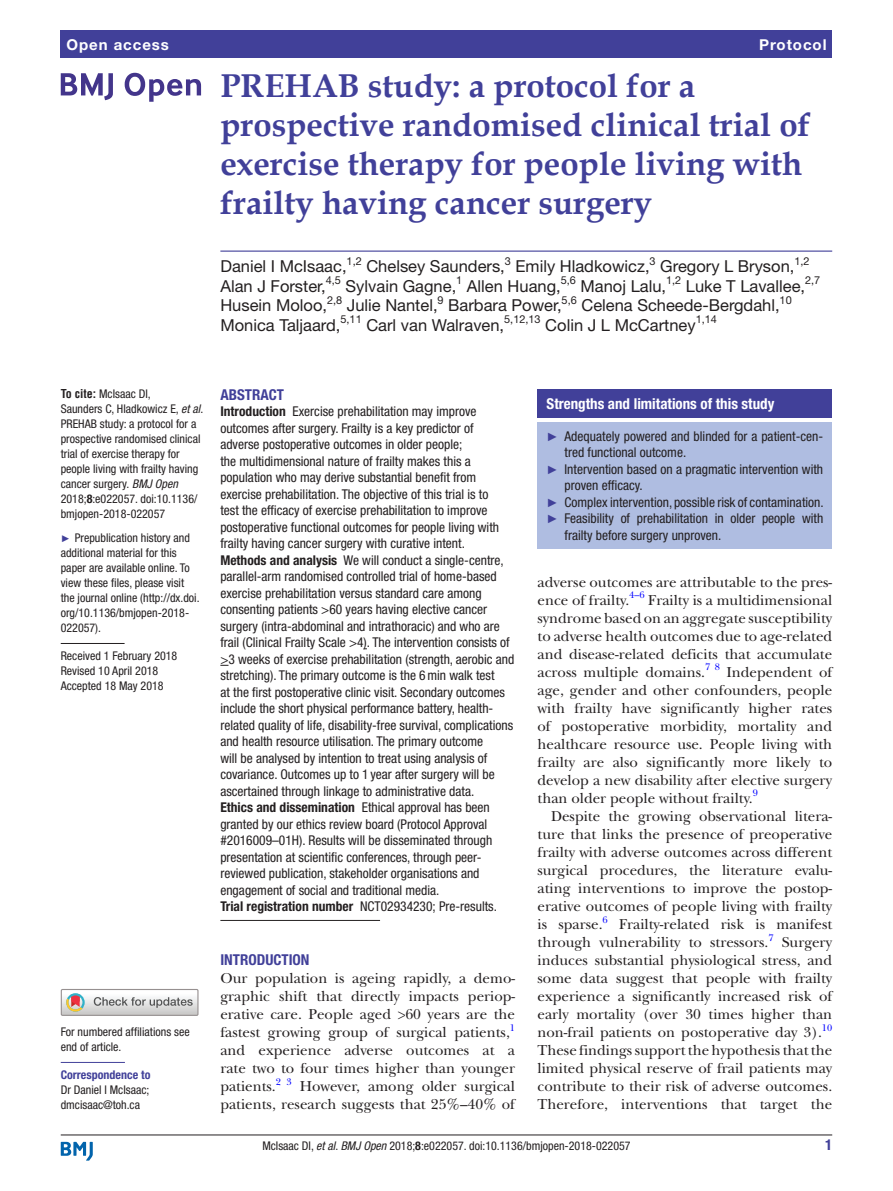
<style>
.page{position:relative;width:893px;height:1191px;background:#fff}
.page>*{position:absolute;margin:0;border:0;box-sizing:border-box;transform-origin:0 0}
.t1{font:700 33px/39px "Book Antiqua";color:#414099}
.t2{font:16.5px "Helvetica Neue LT Std";color:#231f20}
.t3{font:15px/18px "New Baskerville";color:#231f20;text-align:justify}
.t4{font:700 condensed 15px "Helvetica Neue LT Std";color:#fff}
.t5{font:700 condensed 15px "Helvetica Neue LT Std";color:#414099}
.t6{font:700 15px "Helvetica Neue LT Std";letter-spacing:.065em;color:#fff}
.t7{font:condensed 13.5px/16.5px "Helvetica Neue LT Std";color:#231f20}
.t8{font:condensed 12px/15px "Helvetica Neue LT Std";color:#231f20}
.t9{font:700 condensed 12px "Helvetica Neue LT Std";color:#414099}
.t10{font:10.95px "Helvetica Neue LT Std";color:#231f20}
.t11{font:9.9px "New Baskerville";color:#00f}
.s1{font-family:"Helvetica LT Std";font-weight:700}
.s2{font-style:italic}
.s3{font-weight:700}
.s4{font-family:"Arial";font-stretch:normal;font-size:9.75px;color:#414099}
.s5{font-family:"Arial";font-stretch:normal;font-size:12px;color:#414099}
</style>
<div class="page">
<hr style="left:61px;top:1134px;width:771px;height:1px;background:#231f20">
<svg style="left:61px;top:1141px;width:32px;height:19px"></svg>
<div style="left:61px;top:31px;width:771px;height:27px;background:#414099"></div>
<hr style="left:220px;top:250px;width:612px;height:2px;background:#414099">
<hr style="left:61px;top:643px;width:64px;height:1px;background:#231f20">
<hr style="left:61px;top:1062px;width:64px;height:1px;background:#414099">
<svg style="left:61px;top:73px;width:52px;height:27px"></svg>
<svg style="left:125px;top:73px;width:76px;height:29px"></svg>
<div style="left:61px;top:989px;width:138px;height:27px;border:1px solid #969090"></div>
<svg style="left:61px;top:989px;width:137px;height:26px"></svg>
<hr style="left:220px;top:920px;width:160px;height:1px;background:#231f20">
<div style="left:538px;top:389px;width:294px;height:29px;background:#414099"></div>
<div style="left:538px;top:422px;width:294px;height:126px;background:#afbde1"></div>
<p class="t6" style="left:66px;top:35px;width:104px">Open access</p>
<p class="t6" style="left:759px;top:35px;width:69px">Protocol</p>
<h1 class="t1" style="left:220px;top:66px;width:592px">PREHAB study: a protocol for a prospective randomised clinical trial of exercise therapy for people living with frailty having cancer surgery</h1>
<p class="t2" style="left:220px;top:257px;width:128px">Daniel I McIsaac,</p>
<p class="t10" style="left:347px;top:254px;width:17px">1,2</p>
<p class="t2" style="left:366px;top:257px;width:140px">Chelsey Saunders,</p>
<p class="t10" style="left:505px;top:254px;width:8px">3</p>
<p class="t2" style="left:515px;top:257px;width:136px">Emily Hladkowicz,</p>
<p class="t10" style="left:650px;top:254px;width:8px">3</p>
<p class="t2" style="left:660px;top:257px;width:136px">Gregory L Bryson,</p>
<p class="t10" style="left:794px;top:254px;width:17px">1,2</p>
<p class="t2" style="left:220px;top:276px;width:107px">Alan J Forster,</p>
<p class="t10" style="left:326px;top:274px;width:17px">4,5</p>
<p class="t2" style="left:346px;top:276px;width:112px">Sylvain Gagne,</p>
<p class="t10" style="left:456px;top:274px;width:8px">1</p>
<p class="t2" style="left:467px;top:276px;width:95px">Allen Huang,</p>
<p class="t10" style="left:561px;top:274px;width:17px">5,6</p>
<p class="t2" style="left:580px;top:276px;width:87px">Manoj Lalu,</p>
<p class="t10" style="left:666px;top:274px;width:17px">1,2</p>
<p class="t2" style="left:686px;top:276px;width:121px">Luke T Lavallee,</p>
<p class="t10" style="left:805px;top:274px;width:17px">2,7</p>
<p class="t2" style="left:220px;top:296px;width:108px">Husein Moloo,</p>
<p class="t10" style="left:327px;top:293px;width:17px">2,8</p>
<p class="t2" style="left:347px;top:296px;width:92px">Julie Nantel,</p>
<p class="t10" style="left:438px;top:293px;width:8px">9</p>
<p class="t2" style="left:448px;top:296px;width:115px">Barbara Power,</p>
<p class="t10" style="left:562px;top:293px;width:17px">5,6</p>
<p class="t2" style="left:581px;top:296px;width:200px">Celena Scheede-Bergdahl,</p>
<p class="t10" style="left:780px;top:293px;width:14px">10</p>
<p class="t2" style="left:220px;top:315px;width:122px">Monica Taljaard,</p>
<p class="t10" style="left:340px;top:313px;width:23px">5,11</p>
<p class="t2" style="left:366px;top:315px;width:139px">Carl van Walraven,</p>
<p class="t10" style="left:504px;top:313px;width:38px">5,12,13</p>
<p class="t2" style="left:545px;top:315px;width:152px">Colin J L McCartney</p>
<p class="t10" style="left:696px;top:313px;width:23px">1,14</p>
<p class="t8" style="left:61px;top:386px;width:144px"><span class="s1">To cite:</span> McIsaac DI,<br>Saunders C, Hladkowicz E, <span class="s2">et al</span>.<br>PREHAB study: a protocol for a prospective randomised clinical trial of exercise therapy for people living with frailty having cancer surgery. <span class="s2">BMJ Open<br></span>2018;<span class="s3">8</span>:e022057. doi:10.1136/ bmjopen-2018-022057</p>
<p class="t8" style="left:61px;top:530px;width:140px"><span class="s4">►</span> Prepublication history and additional material for this paper are available online. To view these files, please visit the journal online (http://dx.doi. org/10.1136/bmjopen-2018-<br>022057).</p>
<p class="t8" style="left:61px;top:648px;width:118px">Received 1 February 2018<br>Revised 10 April 2018<br>Accepted 18 May 2018</p>
<p class="t8" style="left:61px;top:1024px;width:130px">For numbered affiliations see end of article.</p>
<p class="t9" style="left:61px;top:1067px;width:91px">Correspondence to</p>
<p class="t8" style="left:61px;top:1082px;width:90px">Dr Daniel I McIsaac; dmcisaac@toh.ca</p>
<p class="t5" style="left:220px;top:385px;width:65px">Abstract</p>
<p class="t7" style="left:220px;top:403px;width:295px"><span class="s3">Introduction</span> Exercise prehabilitation may improve outcomes after surgery. Frailty is a key predictor of adverse postoperative outcomes in older people;<br>the multidimensional nature of frailty makes this a population who may derive substantial benefit from exercise prehabilitation. The objective of this trial is to<br>test the efficacy of exercise prehabilitation to improve postoperative functional outcomes for people living with frailty having cancer surgery with curative intent.<br><span class="s3">Methods and analysis</span> We will conduct a single-centre, parallel-arm randomised controlled trial of home-based exercise prehabilitation versus standard care among consenting patients &gt;60 years having elective cancer surgery (intra-abdominal and intrathoracic) and who are frail (Clinical Frailty Scale &gt;4). The intervention consists of &gt;3 weeks of exercise prehabilitation (strength, aerobic and stretching). The primary outcome is the 6min walk test<br>at the first postoperative clinic visit. Secondary outcomes include the short physical performance battery, health&shy;related quality of life, disability-free survival, complications and health resource utilisation. The primary outcome<br>will be analysed by intention to treat using analysis of covariance. Outcomes up to 1 year after surgery will be ascertained through linkage to administrative data.<br><span class="s3">Ethics and dissemination</span> Ethical approval has been granted by our ethics review board (Protocol Approval #2016009–01H). Results will be disseminated through presentation at scientific conferences, through peer&shy;reviewed publication, stakeholder organisations and engagement of social and traditional media.<br><span class="s3">Trial registration number</span> NCT02934230; Pre-results.</p>
<p class="t5" style="left:220px;top:951px;width:91px">Introduction</p>
<p class="t3" style="left:220px;top:969px;width:296px">Our population is ageing rapidly, a demo&shy;graphic shift that directly impacts periop&shy;erative care. People aged &gt;60 years are the fastest growing group of surgical patients,</p>
<p class="t11" style="left:510px;top:1021px;width:7px">1</p>
<p class="t3" style="left:220px;top:1041px;width:296px">and experience adverse outcomes at a rate two to four times higher than younger patients.</p>
<p class="t11" style="left:276px;top:1075px;width:17px">2 3</p>
<p class="t3" style="left:220px;top:1077px;width:296px;text-align:right">However, among older surgical<br>patients, research suggests that 25%–40% of</p>
<p class="t4" style="left:547px;top:394px;width:229px">Strengths and limitations of this study</p>
<p class="t7" style="left:547px;top:427px;width:278px"><span class="s5">►</span> Adequately powered and blinded for a patient-cen-</p>
<p class="t7" style="left:565px;top:444px;width:123px">tred functional outcome.</p>
<p class="t7" style="left:547px;top:460px;width:278px"><span class="s5">►</span> Intervention based on a pragmatic intervention with</p>
<p class="t7" style="left:565px;top:477px;width:80px">proven efficacy.</p>
<p class="t7" style="left:547px;top:493px;width:279px"><span class="s5">►</span> Complex intervention, possible risk of contamination.</p>
<p class="t7" style="left:547px;top:510px;width:278px"><span class="s5">►</span> Feasibility of prehabilitation in older people with</p>
<p class="t7" style="left:565px;top:526px;width:158px">frailty before surgery unproven.</p>
<p class="t3" style="left:538px;top:573px;width:296px">adverse outcomes are attributable to the pres&shy;ence of frailty.<sup>4–6</sup> Frailty is a multidimensional syndrome based on an aggregate susceptibility to adverse health outcomes due to age-related and disease-related deficits that accumulate across multiple domains.</p>
<p class="t11" style="left:705px;top:661px;width:16px">7 8</p>
<p class="t3" style="left:538px;top:663px;width:296px;text-indent:189px">Independent of age, gender and other confounders, people with frailty have significantly higher rates of postoperative morbidity, mortality and healthcare resource use. People living with frailty are also significantly more likely to develop a new disability after elective surgery than older people without frailty.</p>
<p class="t11" style="left:753px;top:787px;width:7px">9</p>
<p class="t3" style="left:538px;top:807px;width:296px;text-indent:14px">Despite the growing observational litera&shy;ture that links the presence of preoperative frailty with adverse outcomes across different surgical procedures, the literature evalu&shy;ating interventions to improve the postop&shy;erative outcomes of people living with frailty is sparse.</p>
<p class="t11" style="left:603px;top:913px;width:7px">6</p>
<p class="t3" style="left:538px;top:915px;width:296px;text-indent:82px">Frailty-related risk is manifest through vulnerability to stressors.</p>
<p class="t11" style="left:768px;top:931px;width:7px">7</p>
<p class="t3" style="left:538px;top:933px;width:296px;text-indent:244px">Surgery induces substantial physiological stress, and some data suggest that people with frailty experience a significantly increased risk of early mortality (over 30 times higher than non-frail patients on postoperative day 3).<sup>10<br></sup>These findings support the hypothesis that the limited physical reserve of frail patients may contribute to their risk of adverse outcomes.<br>Therefore, interventions that target the</p>
<p class="t8" style="left:262px;top:1137px;width:370px">McIsaac DI, <span class="s2">et al</span>. <span class="s2">BMJ Open</span> 2018;<span class="s3">8</span>:e022057. doi:10.1136/bmjopen-2018-022057</p>
<p class="t5" style="left:825px;top:1135px;width:9px">1</p>
</div>
